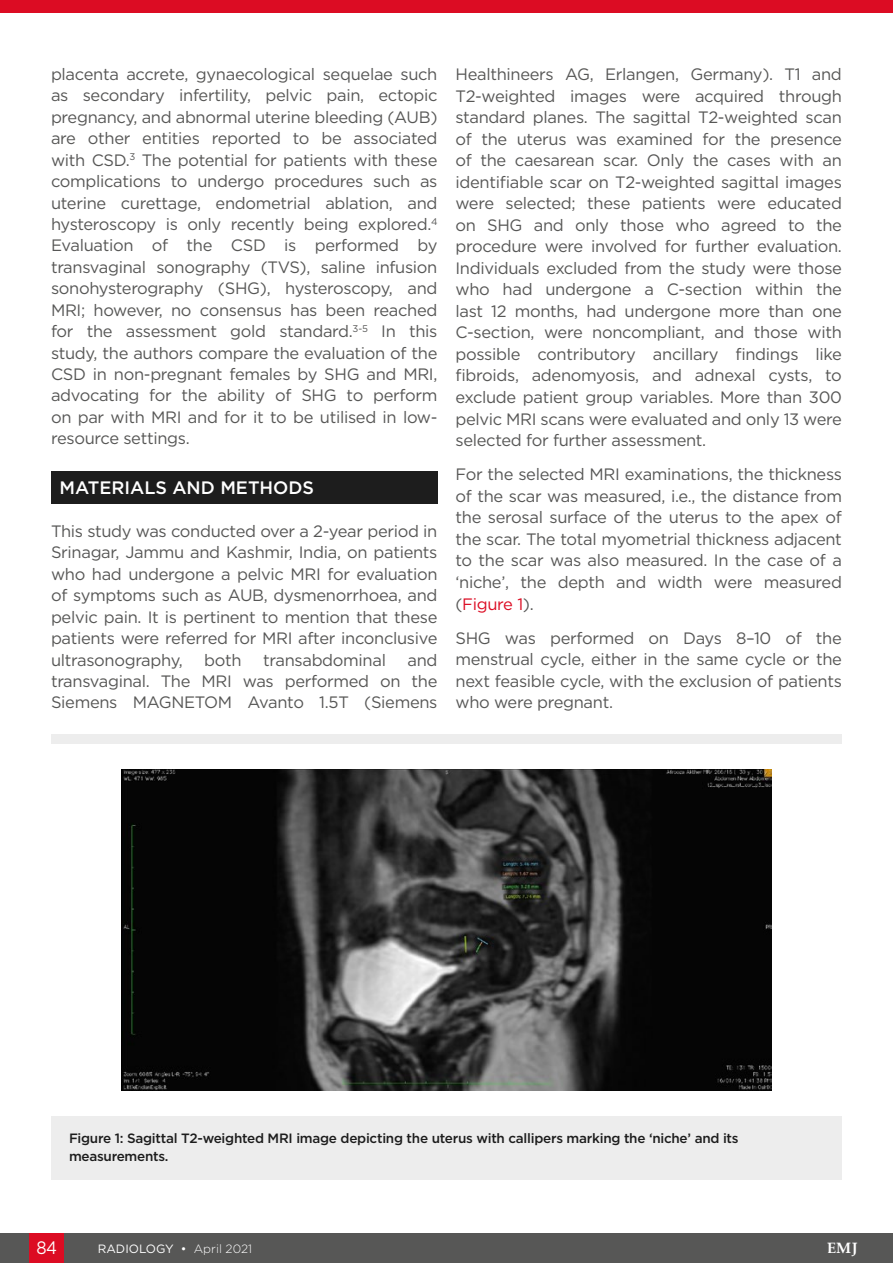
<style>
.page{position:relative;width:893px;height:1263px;background:#fff}
.page>*{position:absolute;margin:0;border:0;box-sizing:border-box;transform-origin:0 0}
.H1__Heading_1{font:500 18px "Gotham";color:#fff}
.t1{font:18px "Gotham";color:#fff;scale:.9 1}
.Body_Text__Justifica{font:16.5px/21.6px "Gotham";letter-spacing:-.02em;color:#575756;text-align:justify}
.t2{font:700 15px "Palatino Linotype";color:#fff}
.t3{font:500 13.5px/18px "Gotham";letter-spacing:-.02em;color:#1d1d1d}
.t4{font:12px "Gotham";color:#fff}
.s1{color:#dc0c23}
.s2{font-weight:300}
</style>
<div class="page">
<div style="left:0;top:1233px;width:893px;height:30px;background:#575756"></div>
<div style="left:30px;top:1233px;width:34px;height:30px;background:#dc0c23"></div>
<div style="left:0;top:0;width:893px;height:13px;background:#dc0c23"></div>
<div style="left:51px;top:471px;width:386px;height:33px;background:#1d1d1d"></div>
<img style="left:121px;top:769px;width:651px;height:321px">
<div style="left:51px;top:734px;width:791px;height:9px;background:#ededed"></div>
<div style="left:51px;top:1116px;width:791px;height:63px;background:#ededed"></div>
<p class="Body_Text__Justifica" style="left:51px;top:63px;width:388px">placenta accrete, gynaecological sequelae such as secondary infertility, pelvic pain, ectopic pregnancy, and abnormal uterine bleeding (AUB) are other entities reported to be associated with CSD.<sup>3</sup> The potential for patients with these complications to undergo procedures such as uterine curettage, endometrial ablation, and hysteroscopy is only recently being explored.<sup>4<br></sup>Evaluation of the CSD is performed by transvaginal sonography (TVS), saline infusion sonohysterography (SHG), hysteroscopy, and MRI; however, no consensus has been reached for the assessment gold standard.<sup>3-5</sup> In this study, the authors compare the evaluation of the CSD in non-pregnant females by SHG and MRI, advocating for the ability of SHG to perform on par with MRI and for it to be utilised in low&shy;resource settings.</p>
<p class="H1__Heading_1" style="left:60px;top:476px;width:256px">MATERIALS AND METHODS</p>
<p class="Body_Text__Justifica" style="left:51px;top:520px;width:388px">This study was conducted over a 2-year period in Srinagar, Jammu and Kashmir, India, on patients who had undergone a pelvic MRI for evaluation of symptoms such as AUB, dysmenorrhoea, and pelvic pain. It is pertinent to mention that these patients were referred for MRI after inconclusive ultrasonography,</p>
<p class="Body_Text__Justifica" style="left:51px;top:649px;width:388px;text-indent:356px">and transvaginal. The MRI was performed on the Siemens MAGNETOM Avanto 1.5T (Siemens</p>
<p class="Body_Text__Justifica" style="left:204px;top:648px;width:39px">both</p>
<p class="Body_Text__Justifica" style="left:263px;top:648px;width:124px">transabdominal</p>
<p class="Body_Text__Justifica" style="left:455px;top:63px;width:388px">Healthineers AG, Erlangen, Germany). T1 and T2-weighted images were acquired through standard planes. The sagittal T2-weighted scan of the uterus was examined for the presence of the caesarean scar. Only the cases with an identifiable scar on T2-weighted sagittal images were selected; these patients were educated on SHG and only those who agreed to the procedure were involved for further evaluation.<br>Individuals excluded from the study were those who had undergone a C-section within the last 12 months, had undergone more than one C-section, were noncompliant, and those with possible contributory ancillary findings like fibroids, adenomyosis, and adnexal cysts, to exclude patient group variables. More than 300 pelvic MRI scans were evaluated and only 13 were selected for further assessment.</p>
<p class="Body_Text__Justifica" style="left:455px;top:463px;width:388px">For the selected MRI examinations, the thickness of the scar was measured, i.e., the distance from the serosal surface of the uterus to the apex of the scar. The total myometrial thickness adjacent to the scar was also measured. In the case of a ‘niche’, the depth and width were measured (<span class="s1">Figure 1</span>).</p>
<p class="Body_Text__Justifica" style="left:455px;top:627px;width:388px">SHG was performed on Days 8–10 of the menstrual cycle, either in the same cycle or the next feasible cycle, with the exclusion of patients who were pregnant.</p>
<p class="t3" style="left:69px;top:1129px;width:671px">Figure 1: Sagittal T2-weighted MRI image depicting the uterus with callipers marking the ‘niche’ and its measurements.</p>
<p class="t1" style="left:36px;top:1236px;width:25px">84</p>
<p class="t4" style="left:98px;top:1241px;width:156px">RADIOLOGY • <span class="s2">April 2021</span></p>
<p class="t2" style="left:827px;top:1238px;width:32px">EMJ</p>
</div>
